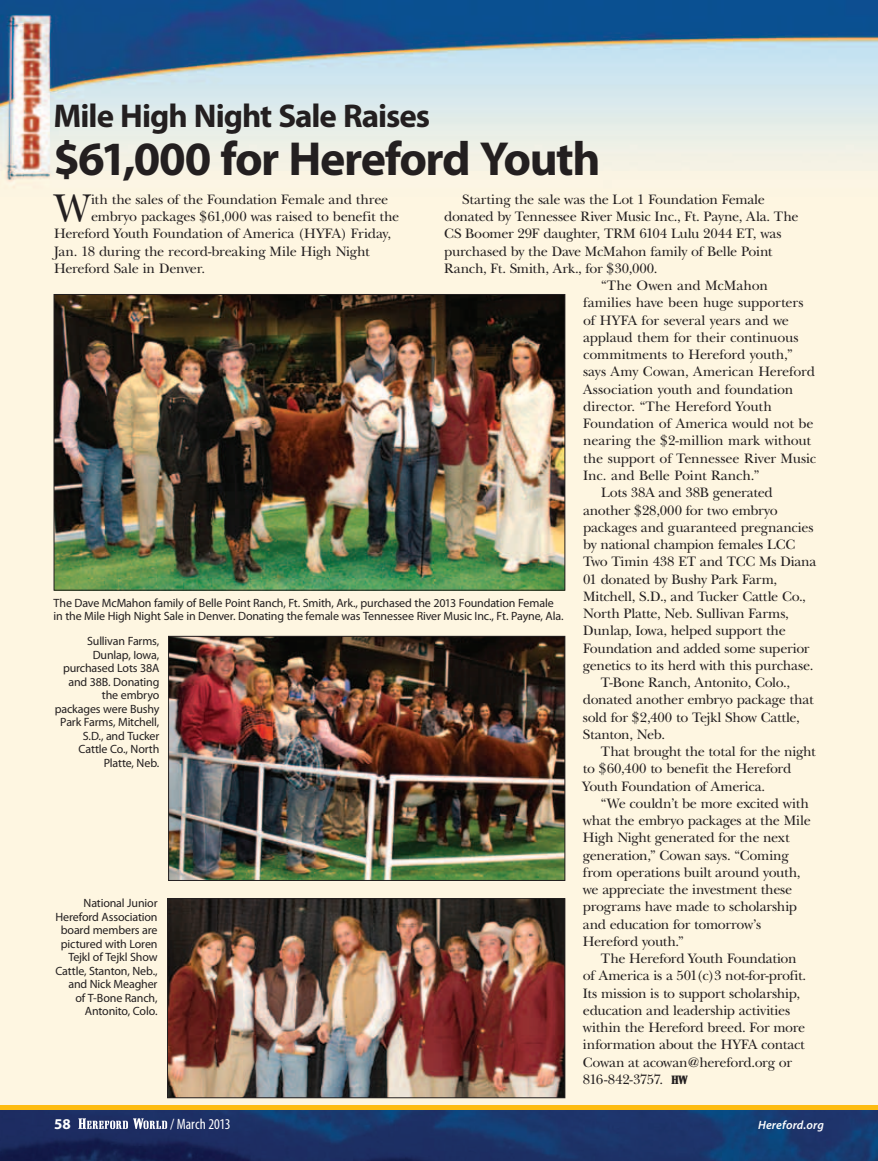
<style>
.page{position:relative;width:878px;height:1161px;background:#fff}
.page>*{position:absolute;margin:0;border:0;box-sizing:border-box;transform-origin:0 0}
.t1{font:700 48px "Myriad Pro";letter-spacing:-.035em;color:#231f20}
.t2{font:40.35px "New Baskerville";color:#231f20}
.t3{font:700 33px "Myriad Pro";letter-spacing:-.03em;color:#231f20}
.t4{font:condensed 15px "Myriad Pro";color:#fff}
.t5{font:700 15px "Myriad Pro";color:#fff}
.t6{font:14.25px "New Baskerville";letter-spacing:-.02em;color:#231f20}
.t7{font:14.25px "New Baskerville";color:#231f20}
.t8{font:14.25px "New Baskerville";letter-spacing:-.045em;color:#231f20}
.t9{font:12px/13.5px "Myriad Pro";letter-spacing:-.015em;color:#231f20;text-align:right}
.t10{font:italic 600 12px "Myriad Pro";letter-spacing:.015em;color:#fff}
.s1{font-family:"Shattuck";font-size:12px}
</style>
<div class="page">
<img style="left:0;top:0;width:878px;height:1106px">
<img style="left:56px;top:296px;width:507px;height:292px">
<div style="left:54px;top:294px;width:511px;height:296px;border:1px solid #231f20"></div>
<img style="left:170px;top:638px;width:393px;height:241px">
<div style="left:168px;top:636px;width:397px;height:245px;border:1px solid #231f20"></div>
<img style="left:169px;top:900px;width:394px;height:196px">
<div style="left:167px;top:898px;width:398px;height:200px;border:1px solid #231f20"></div>
<svg style="left:0;top:1106px;width:878px;height:5px;background:#cfa124"></svg>
<img style="left:0;top:1111px;width:878px;height:50px">
<svg style="left:78px;top:1118px;width:89px;height:11px"></svg>
<h3 class="t3" style="left:54px;top:97px;width:378px">Mile High Night Sale Raises</h3>
<h1 class="t1" style="left:54px;top:132px;width:548px">$61,000 for Hereford Youth</h1>
<h2 class="t2" style="left:54px;top:185px;width:38px">W</h2>
<p class="t6" style="left:91px;top:191px;width:299px">ith the sales of the Foundation Female and three</p>
<p class="t6" style="left:462px;top:191px;width:304px">Starting the sale was the Lot 1 Foundation Female</p>
<p class="t6" style="left:444px;top:208px;width:356px">donated by Tennessee River Music Inc., Ft. Payne, Ala. The</p>
<p class="t6" style="left:444px;top:226px;width:339px">CS Boomer 29F daughter, TRM 6104 Lulu 2044 ET, was</p>
<p class="t6" style="left:444px;top:243px;width:330px">purchased by the Dave McMahon family of Belle Point</p>
<p class="t6" style="left:444px;top:260px;width:215px">Ranch, Ft. Smith, Ark., for $30,000.</p>
<p class="t6" style="left:601px;top:277px;width:168px">“The Owen and McMahon</p>
<p class="t6" style="left:583px;top:295px;width:222px">families have been huge supporters</p>
<p class="t6" style="left:583px;top:312px;width:207px">of HYFA for several years and we</p>
<p class="t6" style="left:583px;top:329px;width:217px">applaud them for their continuous</p>
<p class="t6" style="left:583px;top:346px;width:211px">commitments to Hereford youth,”</p>
<p class="t6" style="left:583px;top:364px;width:233px">says Amy Cowan, American Hereford</p>
<p class="t6" style="left:583px;top:381px;width:212px">Association youth and foundation</p>
<p class="t6" style="left:583px;top:398px;width:190px">director. “The Hereford Youth</p>
<p class="t6" style="left:583px;top:415px;width:232px">Foundation of America would not be</p>
<p class="t7" style="left:583px;top:433px;width:229px">nearing the $2-million mark without</p>
<p class="t6" style="left:583px;top:450px;width:235px">the support of Tennessee River Music</p>
<p class="t6" style="left:583px;top:467px;width:178px">Inc. and Belle Point Ranch.”</p>
<p class="t6" style="left:601px;top:484px;width:173px">Lots 38A and 38B generated</p>
<p class="t6" style="left:583px;top:502px;width:196px">another $28,000 for two embryo</p>
<p class="t6" style="left:583px;top:519px;width:232px">packages and guaranteed pregnancies</p>
<p class="t6" style="left:583px;top:536px;width:213px">by national champion females LCC</p>
<p class="t6" style="left:583px;top:553px;width:235px">Two Timin 438 ET and TCC Ms Diana</p>
<p class="t6" style="left:583px;top:571px;width:196px">01 donated by Bushy Park Farm,</p>
<p class="t6" style="left:583px;top:588px;width:224px">Mitchell, S.D., and Tucker Cattle Co.,</p>
<p class="t6" style="left:583px;top:605px;width:207px">North Platte, Neb. Sullivan Farms,</p>
<p class="t6" style="left:583px;top:622px;width:204px">Dunlap, Iowa, helped support the</p>
<p class="t6" style="left:583px;top:640px;width:228px">Foundation and added some superior</p>
<p class="t6" style="left:583px;top:657px;width:232px">genetics to its herd with this purchase.</p>
<p class="t6" style="left:601px;top:674px;width:191px">T-Bone Ranch, Antonito, Colo.,</p>
<p class="t6" style="left:583px;top:691px;width:232px">donated another embryo package that</p>
<p class="t6" style="left:583px;top:709px;width:218px">sold for $2,400 to Tejkl Show Cattle,</p>
<p class="t6" style="left:583px;top:726px;width:84px">Stanton, Neb.</p>
<p class="t6" style="left:601px;top:743px;width:216px">That brought the total for the night</p>
<p class="t6" style="left:583px;top:760px;width:210px">to $60,400 to benefit the Hereford</p>
<p class="t6" style="left:583px;top:778px;width:184px">Youth Foundation of America.</p>
<p class="t6" style="left:601px;top:795px;width:209px">“We couldn’t be more excited with</p>
<p class="t6" style="left:583px;top:812px;width:229px">what the embryo packages at the Mile</p>
<p class="t6" style="left:583px;top:829px;width:208px">High Night generated for the next</p>
<p class="t6" style="left:583px;top:847px;width:207px">generation,” Cowan says. “Coming</p>
<p class="t6" style="left:583px;top:864px;width:219px">from operations built around youth,</p>
<p class="t6" style="left:583px;top:881px;width:211px">we appreciate the investment these</p>
<p class="t6" style="left:583px;top:899px;width:216px">programs have made to scholarship</p>
<p class="t6" style="left:583px;top:916px;width:180px">and education for tomorrow’s</p>
<p class="t6" style="left:583px;top:933px;width:102px">Hereford youth.”</p>
<p class="t6" style="left:601px;top:950px;width:197px">The Hereford Youth Foundation</p>
<p class="t6" style="left:583px;top:968px;width:225px">of America is a 501(c)3 not-for-profit.</p>
<p class="t6" style="left:583px;top:985px;width:219px">Its mission is to support scholarship,</p>
<p class="t6" style="left:583px;top:1002px;width:209px">education and leadership activities</p>
<p class="t6" style="left:583px;top:1019px;width:224px">within the Hereford breed. For more</p>
<p class="t6" style="left:583px;top:1037px;width:223px">information about the HYFA contact</p>
<p class="t6" style="left:583px;top:1054px;width:211px">Cowan at acowan@hereford.org or</p>
<p class="t8" style="left:583px;top:1071px;width:107px">816-842-3757. <span class="s1">HW</span></p>
<p class="t6" style="left:91px;top:208px;width:310px">embryo packages $61,000 was raised to benefit the</p>
<p class="t6" style="left:54px;top:225px;width:339px">Hereford Youth Foundation of America (HYFA) Friday,</p>
<p class="t6" style="left:54px;top:243px;width:317px">Jan. 18 during the record-breaking Mile High Night</p>
<p class="t6" style="left:54px;top:260px;width:153px">Hereford Sale in Denver.</p>
<p class="t9" style="left:54px;top:596px;width:511px;text-align:left">The Dave McMahon family of Belle Point Ranch, Ft. Smith, Ark., purchased the 2013 Foundation Female in the Mile High Night Sale in Denver. Donating the female was Tennessee River Music Inc., Ft. Payne, Ala.</p>
<p class="t9" style="left:55px;top:635px;width:106px">Sullivan Farms,<br>Dunlap, Iowa, purchased Lots 38A and 38B. Donating the embryo packages were Bushy<br>Park Farms, Mitchell,<br>S.D., and Tucker<br>Cattle Co., North<br>Platte, Neb.</p>
<p class="t9" style="left:55px;top:897px;width:104px">National Junior<br>Hereford Association board members are pictured with Loren<br>Tejkl of Tejkl Show<br>Cattle, Stanton, Neb., and Nick Meagher<br>of T-Bone Ranch,<br>Antonito, Colo.</p>
<p class="t5" style="left:54px;top:1115px;width:18px">58</p>
<p class="t4" style="left:170px;top:1116px;width:62px">/ March 2013</p>
<p class="t10" style="left:758px;top:1118px;width:67px">Hereford.org</p>
</div>
